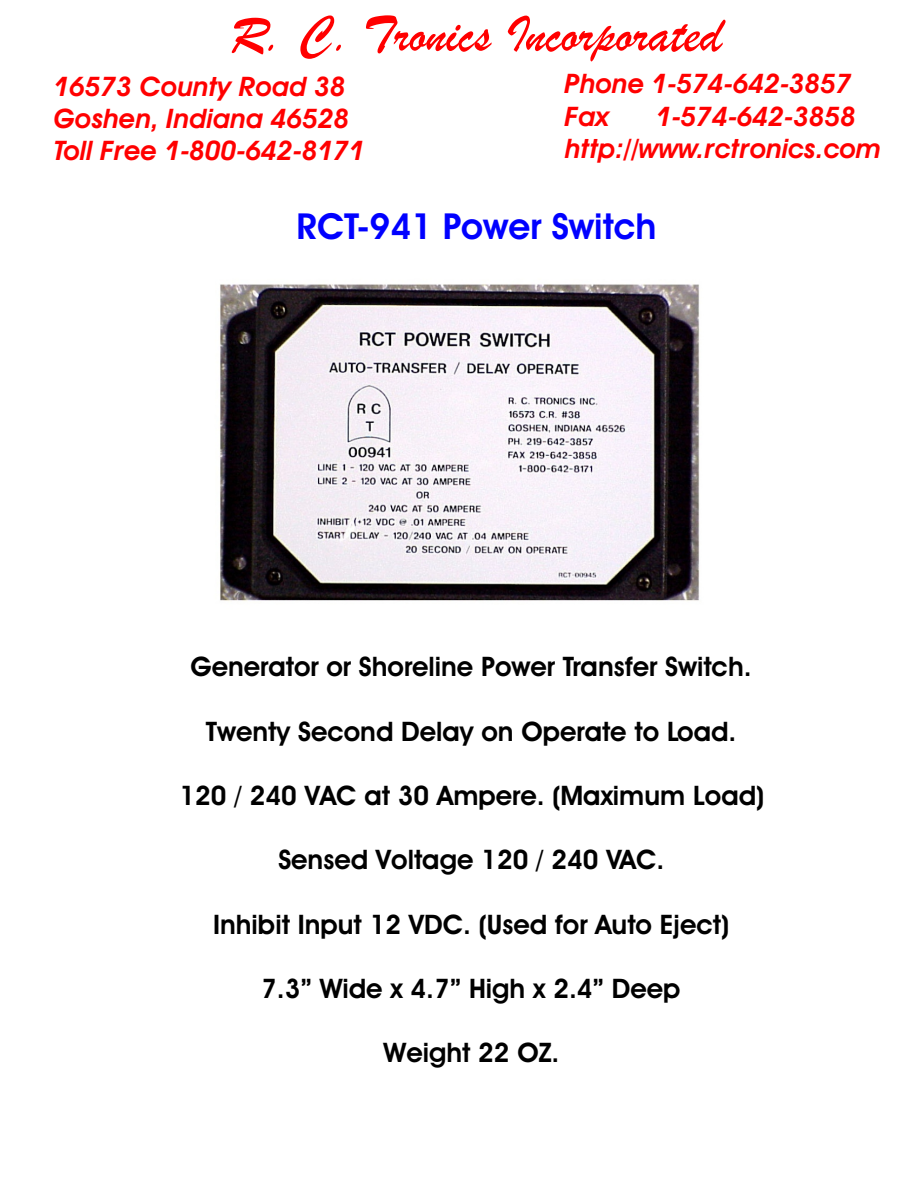
<style>
.page{position:relative;width:918px;height:1188px;background:#fff}
.page>*{position:absolute;margin:0;border:0;box-sizing:border-box;transform-origin:0 0}
.t1{font:italic 54px "Brush Script";color:#f00}
.t2{font:700 36px "Avant Garde Bk BT";color:#00f}
.t3{font:700 27px "Avant Garde Bk BT";color:#000}
.t4{font:italic 700 27px/32.2px "Avant Garde Bk BT";color:#f00}
</style>
<div class="page">
<img style="left:220px;top:284px;width:480px;height:317px">
<h1 class="t1" style="left:230px;top:18px;width:494px">R. C. Tronics Incorporated</h1>
<p class="t4" style="left:54px;top:72px;width:312px">16573 County Road 38<br>Goshen, Indiana 46528<br>Toll Free 1-800-642-8171</p>
<p class="t4" style="left:565px;top:70px;width:289px">Phone 1-574-642-3857<br>Fax</p>
<p class="t4" style="left:565px;top:103px;width:318px;text-indent:91px">1-574-642-3858 http://www.rctronics.com</p>
<h2 class="t2" style="left:297px;top:211px;width:361px">RCT-941 Power Switch</h2>
<p class="t3" style="left:191px;top:656px;width:563px">Generator or Shoreline Power Transfer Switch.</p>
<p class="t3" style="left:206px;top:720px;width:532px">Twenty Second Delay on Operate to Load.</p>
<p class="t3" style="left:180px;top:784px;width:586px">120 / 240 VAC at 30 Ampere. (Maximum Load)</p>
<p class="t3" style="left:278px;top:849px;width:387px">Sensed Voltage 120 / 240 VAC.</p>
<p class="t3" style="left:213px;top:913px;width:517px">Inhibit Input 12 VDC. (Used for Auto Eject)</p>
<p class="t3" style="left:261px;top:978px;width:421px">7.3” Wide x 4.7” High x 2.4” Deep</p>
<p class="t3" style="left:384px;top:1042px;width:177px">Weight 22 OZ.</p>
</div>
